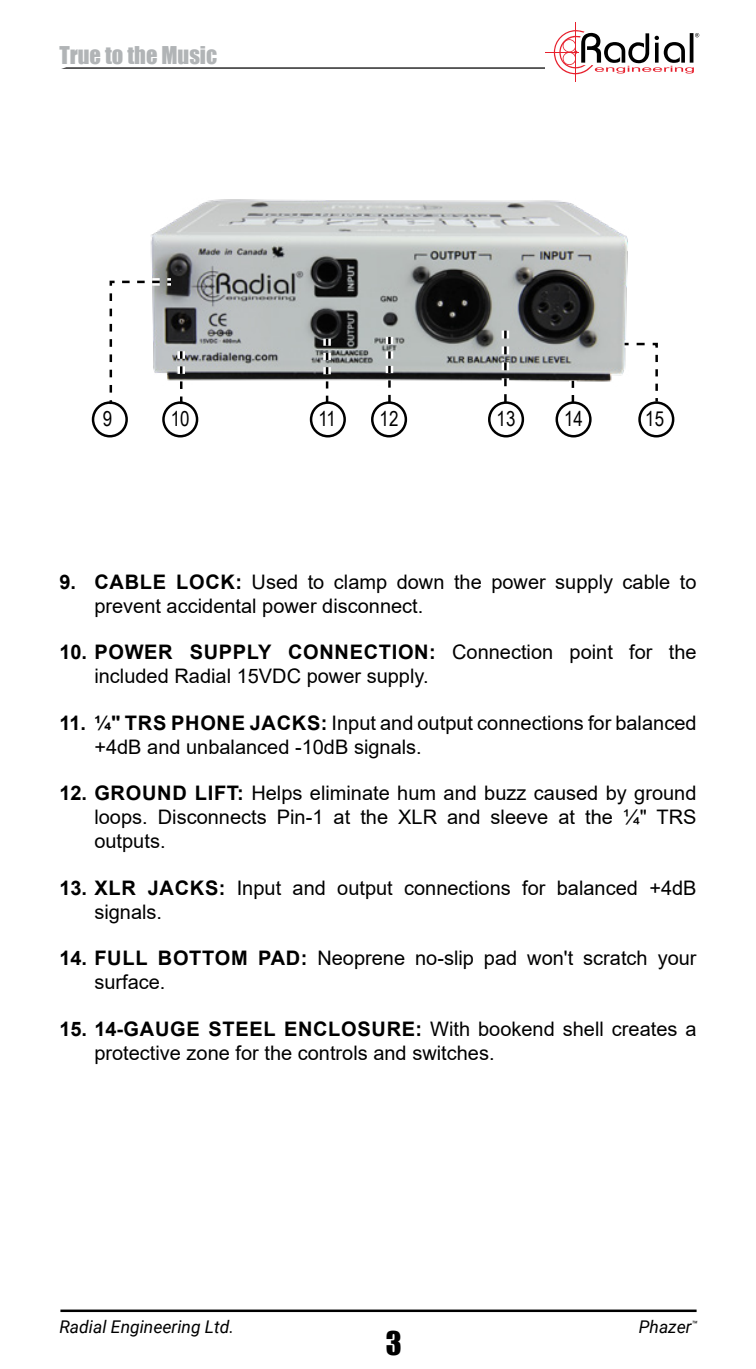
<style>
.page{position:relative;width:756px;height:1369px;background:#fff}
.page>*{position:absolute;margin:0;border:0;box-sizing:border-box;transform-origin:0 0}
.t1{font:30px "Impact";color:#000}
.t2{font:22.5px "Impact";color:#b1b4b6}
.t3{font:20.75px "Arial Narrow";color:#000}
.t4{font:20px/24px "Arial";color:#000}
.t5{font:italic 17.5px "Roboto";color:#000}
.s1{font-weight:700}
</style>
<div class="page">
<img style="left:150px;top:199px;width:478px;height:183px">
<hr style="left:575px;top:23px;width:1px;height:59px;background:#e7202d">
<svg style="left:61px;top:30px;width:638px;height:45px"></svg>
<hr style="left:60px;top:1309px;width:637px;height:2px;background:#000">
<svg style="left:386px;top:337px;width:7px;height:64px"></svg>
<svg style="left:502px;top:330px;width:7px;height:71px"></svg>
<svg style="left:569px;top:380px;width:8px;height:22px"></svg>
<svg style="left:323px;top:338px;width:8px;height:64px"></svg>
<svg style="left:617px;top:336px;width:47px;height:73px"></svg>
<div style="left:162px;top:401px;width:36px;height:36px;border:2px solid #000;border-radius:50%"></div>
<div style="left:92px;top:401px;width:36px;height:36px;border:2px solid #000;border-radius:50%"></div>
<div style="left:310px;top:401px;width:36px;height:36px;border:2px solid #000;border-radius:50%"></div>
<div style="left:371px;top:401px;width:36px;height:36px;border:2px solid #000;border-radius:50%"></div>
<div style="left:488px;top:401px;width:36px;height:36px;border:2px solid #000;border-radius:50%"></div>
<div style="left:556px;top:401px;width:36px;height:36px;border:2px solid #000;border-radius:50%"></div>
<div style="left:638px;top:401px;width:36px;height:36px;border:2px solid #000;border-radius:50%"></div>
<svg style="left:103px;top:274px;width:82px;height:137px"></svg>
<p class="t2" style="left:59px;top:38px;width:159px">True to the Music</p>
<p class="t3" style="left:103px;top:403px;width:11px">9</p>
<p class="t3" style="left:171px;top:403px;width:20px">10</p>
<p class="t3" style="left:318px;top:403px;width:19px">11</p>
<p class="t3" style="left:380px;top:403px;width:20px">12</p>
<p class="t3" style="left:497px;top:403px;width:20px">13</p>
<p class="t3" style="left:564px;top:403px;width:20px">14</p>
<p class="t3" style="left:645px;top:404px;width:20px">15</p>
<p class="t4" style="left:94px;top:569px;width:604px;text-indent:-35px"><span class="s1">9. CABLE LOCK:</span> Used to clamp down the power supply cable to prevent accidental power disconnect.</p>
<p class="t4" style="left:94px;top:640px;width:604px;text-indent:-35px"><span class="s1">10. POWER SUPPLY CONNECTION:</span> Connection point for the included Radial 15VDC power supply.</p>
<p class="t4" style="left:94px;top:710px;width:604px;text-indent:-35px"><span class="s1">11. ¼" TRS PHONE JACKS:</span> Input and output connections for balanced +4dB and unbalanced -10dB signals.</p>
<p class="t4" style="left:94px;top:781px;width:604px;text-align:justify;text-indent:-35px"><span class="s1">12. GROUND LIFT:</span> Helps eliminate hum and buzz caused by ground loops. Disconnects Pin-1 at the XLR and sleeve at the ¼" TRS outputs.</p>
<p class="t4" style="left:94px;top:875px;width:604px;text-indent:-35px"><span class="s1">13. XLR JACKS:</span> Input and output connections for balanced +4dB signals.</p>
<p class="t4" style="left:94px;top:946px;width:604px;text-indent:-35px"><span class="s1">14. FULL BOTTOM PAD:</span> Neoprene no-slip pad won't scratch your surface.</p>
<p class="t4" style="left:94px;top:1016px;width:604px;text-indent:-35px"><span class="s1">15. 14-GAUGE STEEL ENCLOSURE:</span> With bookend shell creates a protective zone for the controls and switches.</p>
<p class="t5" style="left:59px;top:1313px;width:176px">Radial Engineering Ltd.</p>
<p class="t5" style="left:639px;top:1314px;width:60px">Phazer<sup>™</sup></p>
<h1 class="t1" style="left:386px;top:1319px;width:17px">3</h1>
</div>
